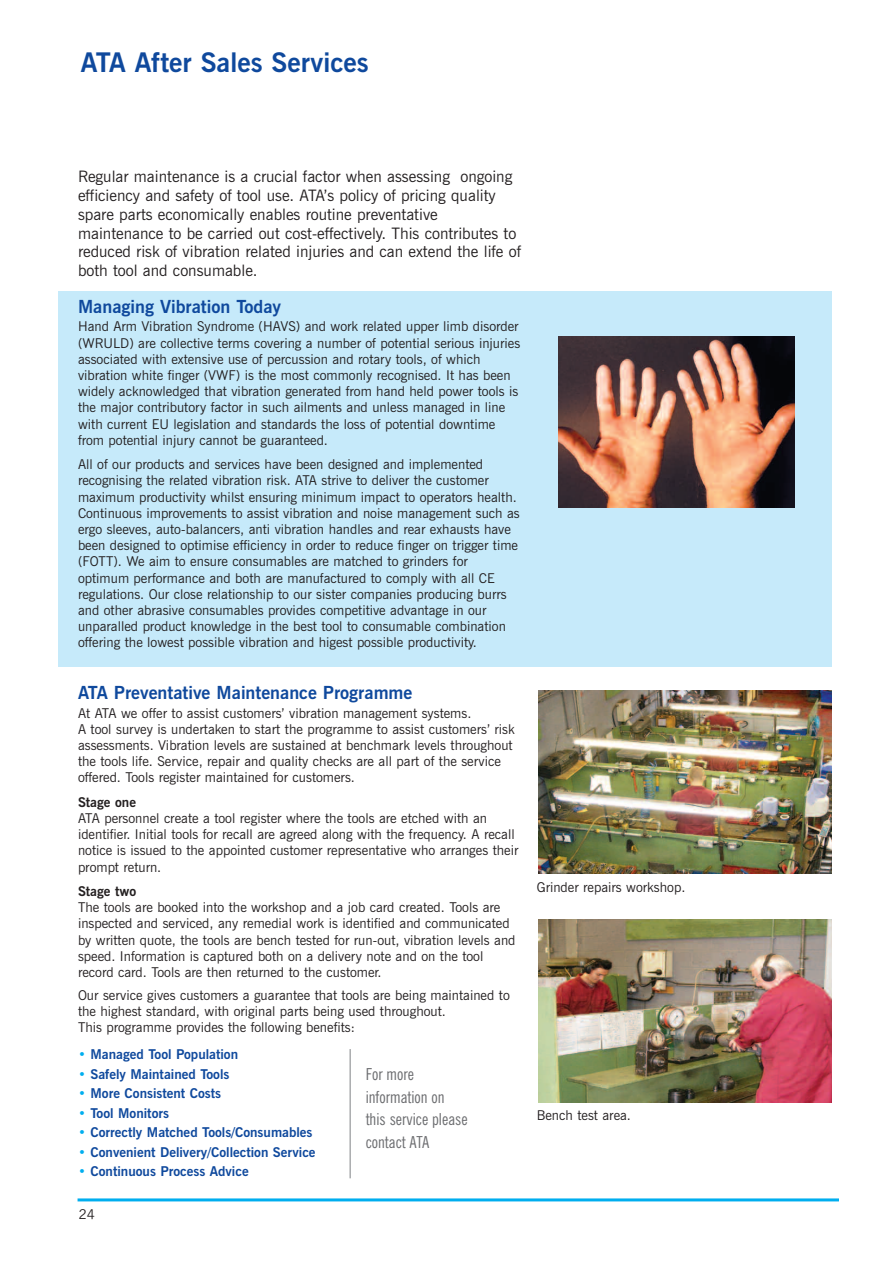
<style>
.page{position:relative;width:893px;height:1263px;background:#fff}
.page>*{position:absolute;margin:0;border:0;box-sizing:border-box;transform-origin:0 0}
.t1{font:700 27px "News Gothic BT";color:#0f499d}
.t2{font:700 18px "News Gothic BT";color:#0f499d}
.t3{font:condensed 16.5px/22.5px "News Gothic BT";color:#6c6d70}
.t4{font:15.75px/18.9px "News Gothic BT";color:#231f20}
.t5{font:13.5px/16.2px "News Gothic BT";color:#231f20}
.t6{font:700 13.5px "News Gothic BT";color:#0f499d}
.s1{font-weight:700}
.s2{color:#00aeef}
</style>
<div class="page">
<div style="left:58px;top:292px;width:773px;height:375px;background:#c6eafa"></div>
<hr style="left:78px;top:1198px;width:761px;height:3px;background:#00aeef">
<hr style="left:350px;top:1049px;width:1px;height:129px;background:#808285">
<img style="left:538px;top:691px;width:293px;height:183px">
<img style="left:538px;top:919px;width:293px;height:183px">
<img style="left:558px;top:336px;width:236px;height:172px">
<p class="t1" style="left:81px;top:53px;width:289px">ATA After Sales Services</p>
<p class="t4" style="left:78px;top:168px;width:444px">Regular maintenance is a crucial factor when assessing ongoing efficiency and safety of tool use. ATA’s policy of pricing quality spare parts economically enables routine preventative maintenance to be carried out cost-effectively. This contributes to reduced risk of vibration related injuries and can extend the life of both tool and consumable.</p>
<p class="t2" style="left:78px;top:300px;width:205px">Managing Vibration Today</p>
<p class="t5" style="left:78px;top:320px;width:444px">Hand Arm Vibration Syndrome (HAVS) and work related upper limb disorder (WRULD) are collective terms covering a number of potential serious injuries associated with extensive use of percussion and rotary tools, of which vibration white finger (VWF) is the most commonly recognised. It has been widely acknowledged that vibration generated from hand held power tools is the major contributory factor in such ailments and unless managed in line with current EU legislation and standards the loss of potential downtime from potential injury cannot be guaranteed.</p>
<p class="t5" style="left:78px;top:457px;width:443px">All of our products and services have been designed and implemented recognising the related vibration risk. ATA strive to deliver the customer maximum productivity whilst ensuring minimum impact to operators health.<br>Continuous improvements to assist vibration and noise management such as ergo sleeves, auto-balancers, anti vibration handles and rear exhausts have been designed to optimise efficiency in order to reduce finger on trigger time (FOTT). We aim to ensure consumables are matched to grinders for optimum performance and both are manufactured to comply with all CE regulations. Our close relationship to our sister companies producing burrs and other abrasive consumables provides competitive advantage in our unparalled product knowledge in the best tool to consumable combination offering the lowest possible vibration and higest possible productivity.</p>
<p class="t2" style="left:78px;top:686px;width:336px">ATA Preventative Maintenance Programme</p>
<p class="t5" style="left:78px;top:706px;width:438px">At ATA we offer to assist customers’ vibration management systems.<br>A tool survey is undertaken to start the programme to assist customers’ risk assessments. Vibration levels are sustained at benchmark levels throughout the tools life. Service, repair and quality checks are all part of the service offered. Tools register maintained for customers.</p>
<p class="t5" style="left:78px;top:795px;width:442px"><span class="s1">Stage one<br></span>ATA personnel create a tool register where the tools are etched with an identifier. Initial tools for recall are agreed along with the frequency. A recall notice is issued to the appointed customer representative who arranges their prompt return.</p>
<p class="t5" style="left:78px;top:884px;width:439px"><span class="s1">Stage two<br></span>The tools are booked into the workshop and a job card created. Tools are inspected and serviced, any remedial work is identified and communicated by written quote, the tools are bench tested for run-out, vibration levels and speed. Information is captured both on a delivery note and on the tool record card. Tools are then returned to the customer.</p>
<p class="t5" style="left:78px;top:988px;width:433px">Our service gives customers a guarantee that tools are being maintained to the highest standard, with original parts being used throughout.<br>This programme provides the following benefits:</p>
<p class="t6" style="left:78px;top:1049px;width:162px"><span class="s2">•</span> Managed Tool Population</p>
<p class="t6" style="left:78px;top:1069px;width:153px"><span class="s2">•</span> Safely Maintained Tools</p>
<p class="t6" style="left:78px;top:1088px;width:145px"><span class="s2">•</span> More Consistent Costs</p>
<p class="t6" style="left:78px;top:1108px;width:93px"><span class="s2">•</span> Tool Monitors</p>
<p class="t6" style="left:78px;top:1127px;width:236px"><span class="s2">•</span> Correctly Matched Tools/Consumables</p>
<p class="t6" style="left:78px;top:1147px;width:239px"><span class="s2">•</span> Convenient Delivery/Collection Service</p>
<p class="t6" style="left:78px;top:1166px;width:172px"><span class="s2">•</span> Continuous Process Advice</p>
<p class="t3" style="left:366px;top:1064px;width:103px">For more information on this service please contact ATA</p>
<p class="t5" style="left:79px;top:1207px;width:18px">24</p>
<p class="t5" style="left:537px;top:880px;width:150px">Grinder repairs workshop.</p>
<p class="t5" style="left:537px;top:1109px;width:96px">Bench test area.</p>
</div>
